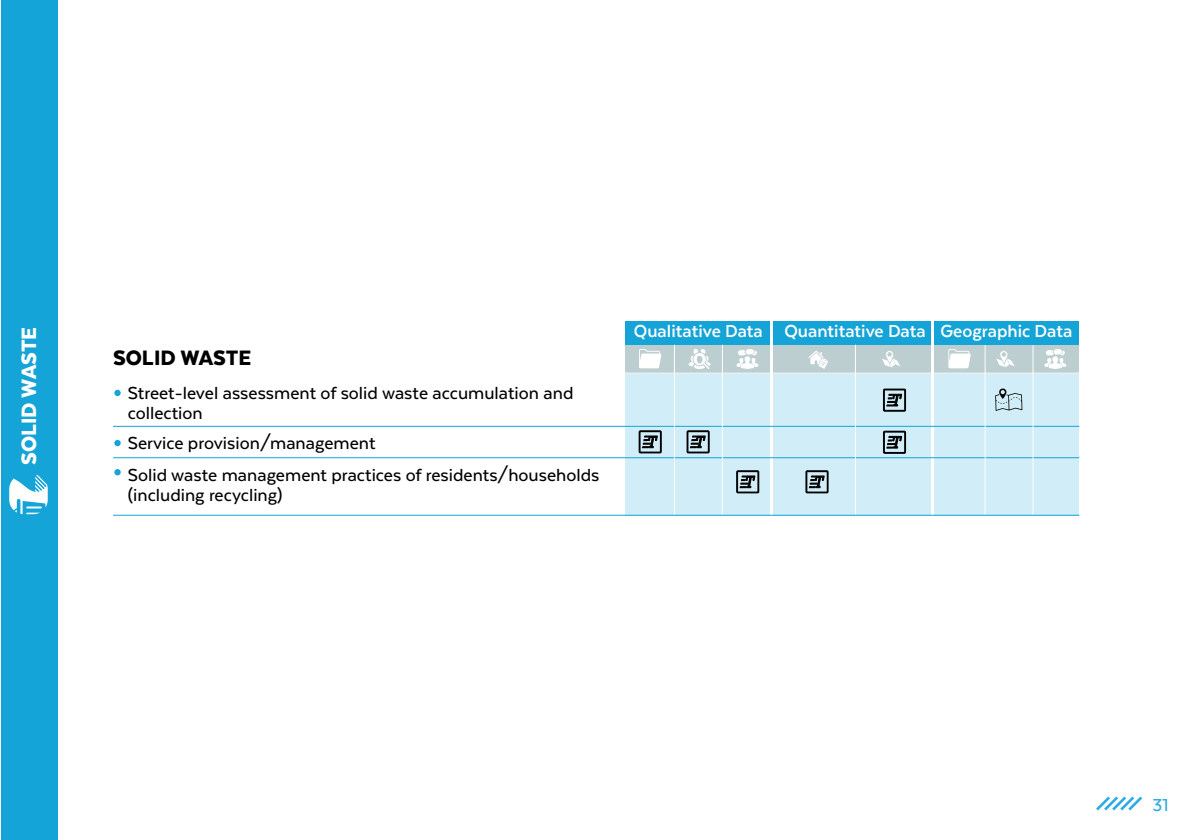
<style>
.page{position:relative;width:1191px;height:840px;background:#fff}
.page>*{position:absolute;margin:0;border:0;box-sizing:border-box;transform-origin:0 0}
.t1{font:900 24px "Texta";color:#fff}
.t2{font:900 24px "Texta";color:#000}
.t3{font:500 20px/20px "Texta";color:#000}
.t4{font:700 20px "Texta";color:#fff}
.t5{font:500 20px "Texta";color:#2cace2}
</style>
<div class="page">
<svg style="left:1096px;top:796px;width:47px;height:15px"></svg>
<div style="left:1px;top:0;width:56px;height:839px;background:#15a4d7"></div>
<div style="left:114px;top:389px;width:7px;height:7px;background:#15a4d7;border-radius:50%"></div>
<svg style="left:114px;top:439px;width:7px;height:7px"></svg>
<div style="left:114px;top:469px;width:7px;height:6px;background:#15a4d7;border-radius:50%"></div>
<div style="left:625px;top:373px;width:145px;height:142px;background:#d1edf7"></div>
<div style="left:773px;top:373px;width:158px;height:142px;background:#d1edf7"></div>
<div style="left:934px;top:373px;width:145px;height:142px;background:#d1edf7"></div>
<div style="left:625px;top:345px;width:145px;height:28px;background:#bcced0"></div>
<div style="left:625px;top:321px;width:145px;height:23px;background:#15a4d7"></div>
<div style="left:773px;top:345px;width:158px;height:28px;background:#bcced0"></div>
<div style="left:773px;top:321px;width:158px;height:23px;background:#15a4d7"></div>
<div style="left:934px;top:345px;width:145px;height:28px;background:#bcced0"></div>
<div style="left:934px;top:321px;width:145px;height:23px;background:#15a4d7"></div>
<hr style="left:113px;top:425px;width:966px;height:1px;background:#15a4d7">
<hr style="left:113px;top:372px;width:966px;height:1px;background:#fff">
<hr style="left:113px;top:457px;width:966px;height:1px;background:#15a4d7">
<hr style="left:674px;top:344px;width:1px;height:171px;background:#fff">
<hr style="left:722px;top:344px;width:1px;height:171px;background:#fff">
<hr style="left:855px;top:344px;width:1px;height:171px;background:#fff">
<hr style="left:984px;top:345px;width:1px;height:170px;background:#fff">
<hr style="left:1032px;top:345px;width:1px;height:170px;background:#fff">
<svg style="left:688px;top:349px;width:22px;height:20px"></svg>
<svg style="left:736px;top:349px;width:23px;height:20px"></svg>
<svg style="left:1044px;top:349px;width:22px;height:20px"></svg>
<svg style="left:808px;top:350px;width:20px;height:18px"></svg>
<svg style="left:882px;top:351px;width:18px;height:16px"></svg>
<svg style="left:996px;top:351px;width:18px;height:16px"></svg>
<svg style="left:639px;top:349px;width:22px;height:19px"></svg>
<svg style="left:948px;top:349px;width:23px;height:19px"></svg>
<hr style="left:113px;top:514px;width:966px;height:1px;background:#15a4d7">
<svg style="left:883px;top:388px;width:23px;height:23px"></svg>
<svg style="left:883px;top:430px;width:23px;height:23px"></svg>
<svg style="left:805px;top:470px;width:23px;height:23px"></svg>
<svg style="left:736px;top:470px;width:23px;height:23px"></svg>
<svg style="left:686px;top:430px;width:23px;height:23px"></svg>
<svg style="left:638px;top:430px;width:23px;height:23px"></svg>
<svg style="left:995px;top:388px;width:27px;height:23px"></svg>
<svg style="left:9px;top:475px;width:39px;height:39px"></svg>
<p class="t1" style="left:17px;top:465px;width:140px;rotate:-90deg">SOLID WASTE</p>
<p class="t2" style="left:113px;top:345px;width:140px">SOLID WASTE</p>
<p class="t3" style="left:128px;top:382px;width:447px">Street-level assessment of solid waste accumulation and collection</p>
<p class="t3" style="left:128px;top:426px;width:473px;line-height:32px">Service provision/management<br>Solid waste management practices of residents/households</p>
<p class="t3" style="left:128px;top:484px;width:156px">(including recycling)</p>
<p class="t4" style="left:634px;top:321px;width:440px">Qualitative Data Quantitative Data Geographic Data</p>
<p class="t5" style="left:1152px;top:794px;width:18px">31</p>
</div>
